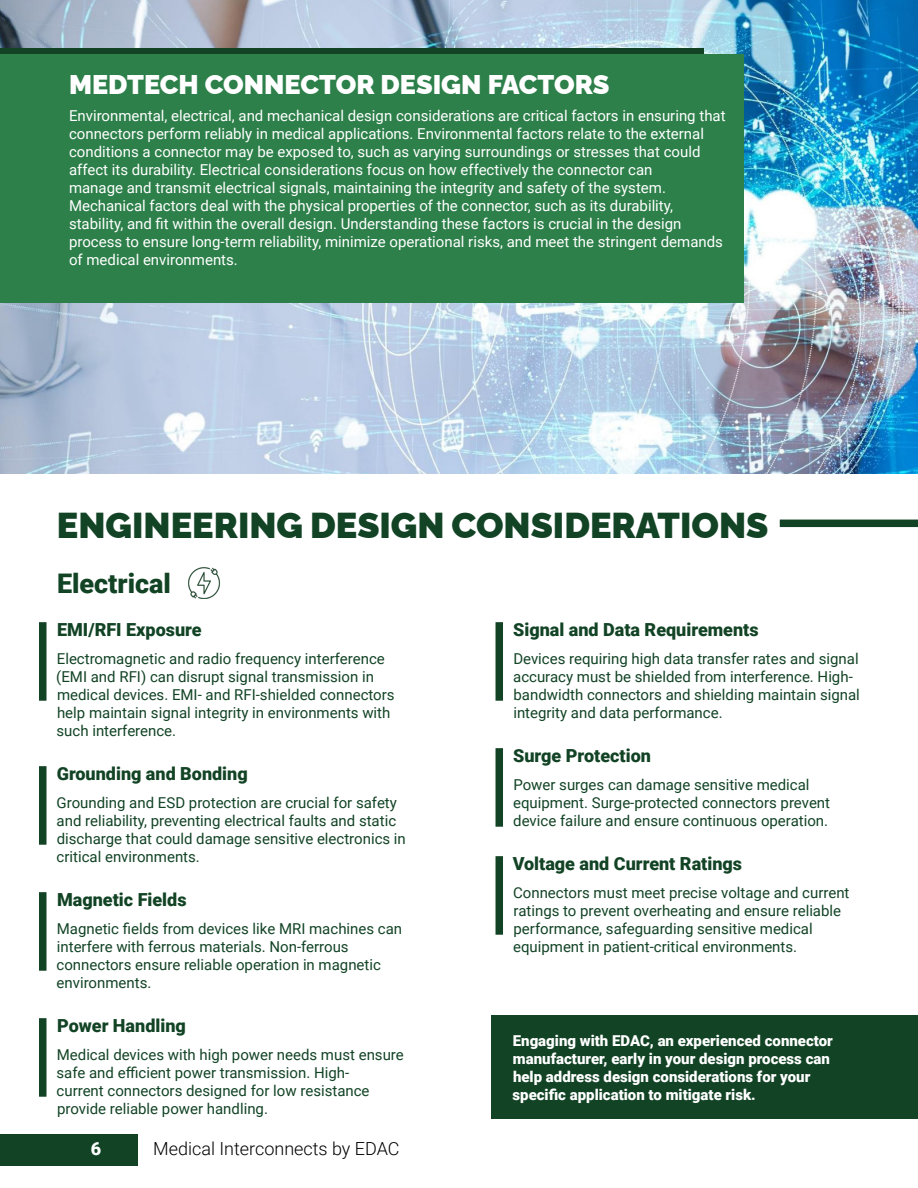
<style>
.page{position:relative;width:918px;height:1188px;background:#fff}
.page>*{position:absolute;margin:0;border:0;box-sizing:border-box;transform-origin:0 0}
.t1{font:900 36px "Raleway";color:#124325}
.t2{font:900 27px "Raleway";color:#fff}
.t3{font:900 27px "Roboto";color:#124325}
.t4{font:900 18px "Roboto";color:#124325}
.t5{font:300 18px "Roboto";color:#000}
.t6{font:900 18px "Roboto";color:#fff}
.t7{font:15px/18px "Roboto";color:#124325}
.t8{font:15px/18px "Roboto";color:#fff}
.t9{font:900 15px/18px "Roboto";color:#fff}
</style>
<div class="page">
<div style="left:0;top:1134px;width:138px;height:32px;background:#124325"></div>
<img style="left:0;top:0;width:918px;height:474px">
<div style="left:0;top:49px;width:703px;height:186px;background:#124325"></div>
<div style="left:0;top:54px;width:743px;height:249px;background:#2d804a"></div>
<div style="left:780px;top:520px;width:138px;height:7px;background:#124325"></div>
<div style="left:496px;top:748px;width:7px;height:79px;background:#124325"></div>
<div style="left:496px;top:856px;width:7px;height:79px;background:#124325"></div>
<div style="left:39px;top:622px;width:7px;height:79px;background:#124325"></div>
<div style="left:39px;top:766px;width:7px;height:79px;background:#124325"></div>
<div style="left:39px;top:892px;width:7px;height:79px;background:#124325"></div>
<div style="left:39px;top:1018px;width:7px;height:79px;background:#124325"></div>
<div style="left:496px;top:622px;width:7px;height:79px;background:#124325"></div>
<div style="left:491px;top:1015px;width:427px;height:104px;background:#124325"></div>
<img style="left:188px;top:567px;width:33px;height:32px">
<h2 class="t2" style="left:69px;top:64px;width:542px">MEDTECH CONNECTOR DESIGN FACTORS</h2>
<p class="t8" style="left:69px;top:106px;width:658px">Environmental, electrical, and mechanical design considerations are critical factors in ensuring that connectors perform reliably in medical applications. Environmental factors relate to the external conditions a connector may be exposed to, such as varying surroundings or stresses that could affect its durability. Electrical considerations focus on how effectively the connector can<br>manage and transmit electrical signals, maintaining the integrity and safety of the system.<br>Mechanical factors deal with the physical properties of the connector, such as its durability, stability, and fit within the overall design. Understanding these factors is crucial in the design process to ensure long-term reliability, minimize operational risks, and meet the stringent demands of medical environments.</p>
<h1 class="t1" style="left:57px;top:497px;width:713px">ENGINEERING DESIGN CONSIDERATIONS</h1>
<h2 class="t3" style="left:57px;top:564px;width:115px">Electrical</h2>
<p class="t4" style="left:57px;top:617px;width:146px">EMI/RFI Exposure</p>
<p class="t4" style="left:513px;top:617px;width:247px">Signal and Data Requirements</p>
<p class="t7" style="left:513px;top:649px;width:348px">Devices requiring high data transfer rates and signal accuracy must be shielded from interference. High&shy;bandwidth connectors and shielding maintain signal integrity and data performance.</p>
<p class="t7" style="left:56px;top:649px;width:340px">Electromagnetic and radio frequency interference (EMI and RFI) can disrupt signal transmission in medical devices. EMI- and RFI-shielded connectors help maintain signal integrity in environments with such interference.</p>
<p class="t4" style="left:57px;top:761px;width:193px">Grounding and Bonding</p>
<p class="t7" style="left:57px;top:793px;width:351px">Grounding and ESD protection are crucial for safety and reliability, preventing electrical faults and static discharge that could damage sensitive electronics in critical environments.</p>
<p class="t4" style="left:57px;top:887px;width:131px">Magnetic Fields</p>
<p class="t7" style="left:57px;top:919px;width:347px">Magnetic fields from devices like MRI machines can interfere with ferrous materials. Non-ferrous connectors ensure reliable operation in magnetic environments.</p>
<p class="t4" style="left:57px;top:1013px;width:130px">Power Handling</p>
<p class="t7" style="left:57px;top:1045px;width:349px">Medical devices with high power needs must ensure safe and efficient power transmission. High-<br>current connectors designed for low resistance provide reliable power handling.</p>
<p class="t6" style="left:91px;top:1136px;width:12px">6</p>
<p class="t5" style="left:153px;top:1136px;width:248px">Medical Interconnects by EDAC</p>
<p class="t4" style="left:513px;top:743px;width:139px">Surge Protection</p>
<p class="t7" style="left:513px;top:775px;width:319px">Power surges can damage sensitive medical equipment. Surge-protected connectors prevent device failure and ensure continuous operation.</p>
<p class="t4" style="left:513px;top:851px;width:231px">Voltage and Current Ratings</p>
<p class="t7" style="left:513px;top:883px;width:338px">Connectors must meet precise voltage and current ratings to prevent overheating and ensure reliable performance, safeguarding sensitive medical equipment in patient-critical environments.</p>
<p class="t9" style="left:513px;top:1031px;width:322px">Engaging with EDAC, an experienced connector manufacturer, early in your design process can help address design considerations for your specific application to mitigate risk.</p>
</div>
